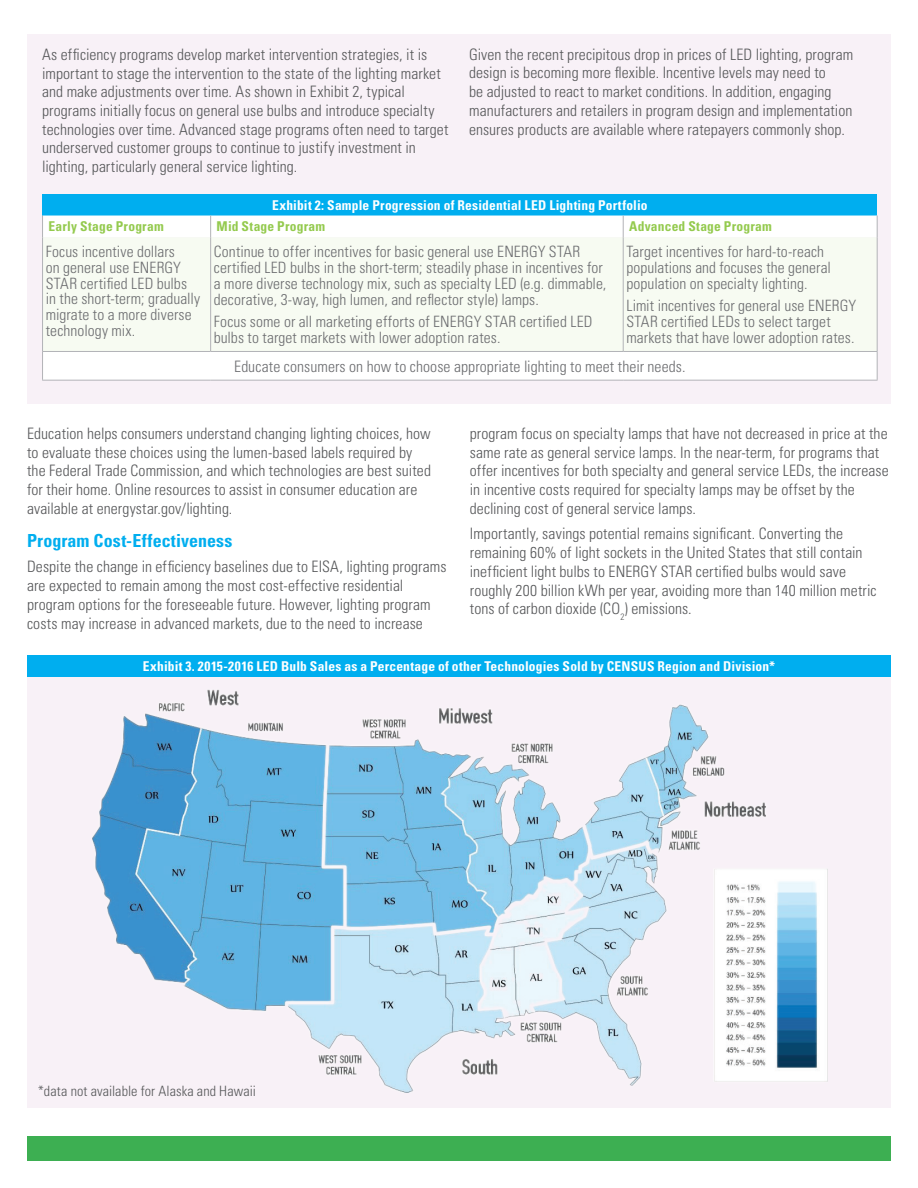
<style>
.page{position:relative;width:918px;height:1188px;background:#fff}
.page>*{position:absolute;margin:0;border:0;box-sizing:border-box;transform-origin:0 0}
.Paragraph_Style_2{font:700 condensed 18px "Univers LT Std";letter-spacing:.005em;color:#00aeef}
.Paragraph_Style_5{font:300 condensed 15.75px/18.8px "Univers LT Std";letter-spacing:.005em;color:#57585a}
.Paragraph_Style_5-2{font:300 condensed 15.75px "Univers LT Std";letter-spacing:.005em;color:#6c6d70}
.Paragraph_Style_5-3{font:300 condensed 15.6px/15.8px "Univers LT Std";letter-spacing:.005em;color:#6c6d70}
.Paragraph_Style_5-4{font:300 condensed 14.25px "Univers LT Std";letter-spacing:.01em;color:#57585a}
.Paragraph_Style_5-5{font:700 condensed 13.5px "Univers LT Std";letter-spacing:.015em;color:#fff}
.Paragraph_Style_5-6{font:700 condensed 13.5px "Univers LT Std";letter-spacing:.015em;color:#94ca4e}
</style>
<div class="page">
<div style="left:27px;top:34px;width:864px;height:370px;background:#f8f1f7"></div>
<div style="left:43px;top:194px;width:834px;height:22px;background:#00aeef"></div>
<div style="left:43px;top:216px;width:834px;height:164px;background:#fff"></div>
<div style="left:43px;top:237px;width:834px;height:114px;background:#f7fbf2"></div>
<svg style="left:42px;top:216px;width:1px;height:21px"></svg>
<svg style="left:210px;top:216px;width:1px;height:21px"></svg>
<svg style="left:623px;top:216px;width:1px;height:21px"></svg>
<svg style="left:877px;top:216px;width:1px;height:21px"></svg>
<hr style="left:210px;top:237px;width:1px;height:114px;background:#b2b3b7">
<hr style="left:623px;top:237px;width:1px;height:114px;background:#b2b3b7">
<svg style="left:42px;top:352px;width:1px;height:28px"></svg>
<svg style="left:877px;top:352px;width:1px;height:28px"></svg>
<hr style="left:42px;top:380px;width:169px;height:1px;background:#b2b3b7">
<hr style="left:211px;top:380px;width:412px;height:1px;background:#b2b3b7">
<hr style="left:623px;top:380px;width:255px;height:1px;background:#b2b3b7">
<hr style="left:42px;top:237px;width:1px;height:114px;background:#b2b3b7">
<hr style="left:877px;top:237px;width:1px;height:114px;background:#b2b3b7">
<hr style="left:42px;top:351px;width:169px;height:1px;background:#b2b3b7">
<hr style="left:211px;top:351px;width:412px;height:1px;background:#b2b3b7">
<hr style="left:623px;top:351px;width:255px;height:1px;background:#b2b3b7">
<div style="left:27px;top:1136px;width:864px;height:25px;background:#3daf52"></div>
<div style="left:27px;top:655px;width:864px;height:22px;background:#00aeef"></div>
<div style="left:27px;top:677px;width:864px;height:431px;background:#f8f1f7"></div>
<img style="left:92px;top:689px;width:735px;height:403px">
<p class="Paragraph_Style_5" style="left:42px;top:45px;width:408px">As efficiency programs develop market intervention strategies, it is important to stage the intervention to the state of the lighting market and make adjustments over time. As shown in Exhibit 2, typical programs initially focus on general use bulbs and introduce specialty technologies over time. Advanced stage programs often need to target underserved customer groups to continue to justify investment in lighting, particularly general service lighting.</p>
<p class="Paragraph_Style_5" style="left:469px;top:45px;width:386px">Given the recent precipitous drop in prices of LED lighting, program design is becoming more flexible. Incentive levels may need to<br>be adjusted to react to market conditions. In addition, engaging manufacturers and retailers in program design and implementation ensures products are available where ratepayers commonly shop.</p>
<p class="Paragraph_Style_5-5" style="left:272px;top:196px;width:377px">Exhibit 2: Sample Progression of Residential LED Lighting Portfolio</p>
<p class="Paragraph_Style_5-6" style="left:49px;top:218px;width:117px">Early Stage Program</p>
<p class="Paragraph_Style_5-6" style="left:217px;top:218px;width:110px">Mid Stage Program</p>
<p class="Paragraph_Style_5-6" style="left:629px;top:218px;width:144px">Advanced Stage Program</p>
<p class="Paragraph_Style_5-3" style="left:46px;top:244px;width:156px">Focus incentive dollars<br>on general use ENERGY<br>STAR certified LED bulbs in the short-term; gradually migrate to a more diverse technology mix.</p>
<p class="Paragraph_Style_5-3" style="left:214px;top:244px;width:394px">Continue to offer incentives for basic general use ENERGY STAR certified LED bulbs in the short-term; steadily phase in incentives for a more diverse technology mix, such as specialty LED (e.g. dimmable, decorative, 3-way, high lumen, and reflector style) lamps.</p>
<p class="Paragraph_Style_5-3" style="left:626px;top:244px;width:206px">Target incentives for hard-to-reach populations and focuses the general population on specialty lighting.</p>
<p class="Paragraph_Style_5-3" style="left:626px;top:298px;width:231px">Limit incentives for general use ENERGY<br>STAR certified LEDs to select target markets that have lower adoption rates.</p>
<p class="Paragraph_Style_5-2" style="left:234px;top:357px;width:453px">Educate consumers on how to choose appropriate lighting to meet their needs.</p>
<p class="Paragraph_Style_5-3" style="left:214px;top:314px;width:380px">Focus some or all marketing efforts of ENERGY STAR certified LED bulbs to target markets with lower adoption rates.</p>
<p class="Paragraph_Style_5" style="left:27px;top:424px;width:406px">Education helps consumers understand changing lighting choices, how to evaluate these choices using the lumen-based labels required by the Federal Trade Commission, and which technologies are best suited for their home. Online resources to assist in consumer education are available at energystar.gov/lighting.</p>
<p class="Paragraph_Style_2" style="left:27px;top:529px;width:207px">Program Cost-Effectiveness</p>
<p class="Paragraph_Style_5" style="left:27px;top:557px;width:421px">Despite the change in efficiency baselines due to EISA, lighting programs are expected to remain among the most cost-effective residential program options for the foreseeable future. However, lighting program costs may increase in advanced markets, due to the need to increase</p>
<p class="Paragraph_Style_5" style="left:470px;top:424px;width:421px">program focus on specialty lamps that have not decreased in price at the same rate as general service lamps. In the near-term, for programs that offer incentives for both specialty and general service LEDs, the increase in incentive costs required for specialty lamps may be offset by the declining cost of general service lamps.</p>
<p class="Paragraph_Style_5" style="left:470px;top:524px;width:408px">Importantly, savings potential remains significant. Converting the remaining 60% of light sockets in the United States that still contain inefficient light bulbs to ENERGY STAR certified bulbs would save roughly 200 billion kWh per year, avoiding more than 140 million metric tons of carbon dioxide (CO<sub>2</sub>) emissions.</p>
<p class="Paragraph_Style_5-5" style="left:143px;top:658px;width:634px">Exhibit 3. 2015-2016 LED Bulb Sales as a Percentage of other Technologies Sold by CENSUS Region and Division*</p>
<p class="Paragraph_Style_5-4" style="left:38px;top:1083px;width:220px">*data not available for Alaska and Hawaii</p>
</div>
